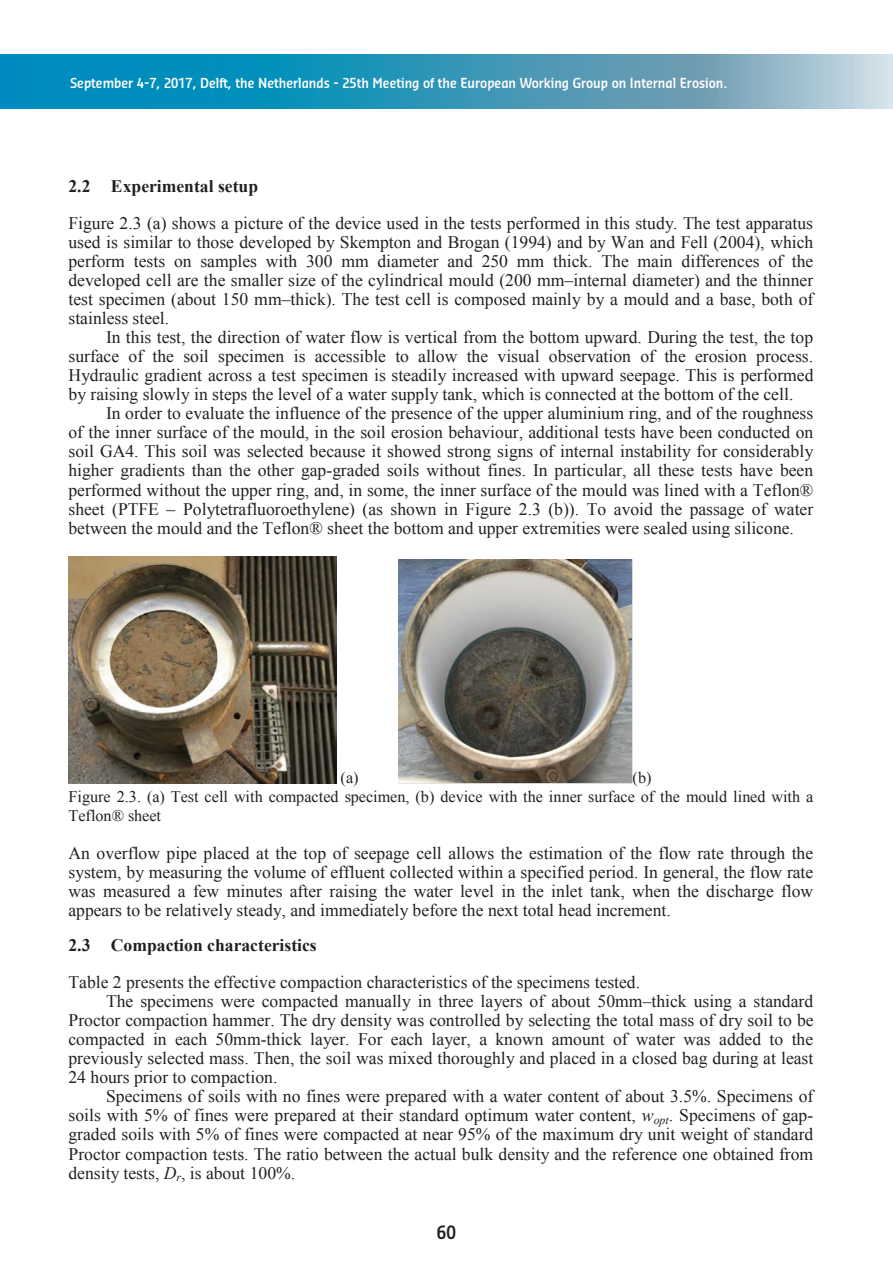
<style>
.page{position:relative;width:893px;height:1263px;background:#fff}
.page>*{position:absolute;margin:0;border:0;box-sizing:border-box;transform-origin:0 0}
.t1{font:600 18px "Sansa Con Pro";color:#231f20}
.t2{font:17.55px/19px "Times New Roman";color:#231f20}
.t3{font:16.2px/18.6px "Times New Roman";color:#231f20}
.t4{font:600 13.5px "Sansa Con Pro";color:#fff}
.s1{font-weight:700}
.s2{font-style:italic}
</style>
<div class="page">
<svg style="left:0;top:54px;width:893px;height:54px;background:#3f9cbd"></svg>
<img style="left:68px;top:557px;width:269px;height:227px">
<img style="left:399px;top:559px;width:234px;height:225px">
<p class="t4" style="left:70px;top:74px;width:659px">September 4-7, 2017, Delft, the Netherlands - 25th Meeting of the European Working Group on Internal Erosion.</p>
<p class="t2" style="left:69px;top:167px;width:746px;line-height:36.8px"><span class="s1">2.2 Experimental setup<br></span>Figure 2.3 (a) shows a picture of the device used in the tests performed in this study. The test apparatus</p>
<p class="t2" style="left:69px;top:232px;width:746px">used is similar to those developed by Skempton and Brogan (1994) and by Wan and Fell (2004), which</p>
<p class="t2" style="left:69px;top:251px;width:746px">perform tests on samples with 300 mm diameter and 250 mm thick. The main differences of the</p>
<p class="t2" style="left:69px;top:270px;width:746px">developed cell are the smaller size of the cylindrical mould (200 mm–internal diameter) and the thinner</p>
<p class="t2" style="left:69px;top:289px;width:746px">test specimen (about 150 mm–thick). The test cell is composed mainly by a mould and a base, both of</p>
<p class="t2" style="left:69px;top:308px;width:102px">stainless steel.</p>
<p class="t2" style="left:106px;top:327px;width:709px">In this test, the direction of water flow is vertical from the bottom upward. During the test, the top</p>
<p class="t2" style="left:69px;top:346px;width:746px">surface of the soil specimen is accessible to allow the visual observation of the erosion process.</p>
<p class="t2" style="left:69px;top:365px;width:746px">Hydraulic gradient across a test specimen is steadily increased with upward seepage. This is performed</p>
<p class="t2" style="left:69px;top:385px;width:726px">by raising slowly in steps the level of a water supply tank, which is connected at the bottom of the cell.</p>
<p class="t2" style="left:106px;top:404px;width:709px">In order to evaluate the influence of the presence of the upper aluminium ring, and of the roughness</p>
<p class="t2" style="left:69px;top:423px;width:746px">of the inner surface of the mould, in the soil erosion behaviour, additional tests have been conducted on</p>
<p class="t2" style="left:69px;top:442px;width:746px">soil GA4. This soil was selected because it showed strong signs of internal instability for considerably</p>
<p class="t2" style="left:69px;top:461px;width:746px">higher gradients than the other gap-graded soils without fines. In particular, all these tests have been</p>
<p class="t2" style="left:69px;top:480px;width:746px">performed without the upper ring, and, in some, the inner surface of the mould was lined with a Teflon®</p>
<p class="t2" style="left:69px;top:499px;width:746px">sheet (PTFE – Polytetrafluoroethylene) (as shown in Figure 2.3 (b)). To avoid the passage of water</p>
<p class="t2" style="left:69px;top:518px;width:727px">between the mould and the Teflon® sheet the bottom and upper extremities were sealed using silicone.</p>
<p class="t3" style="left:69px;top:768px;width:746px;text-indent:564px">(b)<br>Figure 2.3. (a) Test cell with compacted specimen, (b) device with the inner surface of the mould lined with a<br>Teflon® sheet</p>
<p class="t2" style="left:69px;top:843px;width:746px;text-align:justify">An overflow pipe placed at the top of seepage cell allows the estimation of the flow rate through the system, by measuring the volume of effluent collected within a specified period. In general, the flow rate was measured a few minutes after raising the water level in the inlet tank, when the discharge flow appears to be relatively steady, and immediately before the next total head increment.</p>
<p class="t2" style="left:69px;top:926px;width:573px;line-height:36.8px"><span class="s1">2.3 Compaction characteristics<br></span>Table 2 presents the effective compaction characteristics of the specimens tested.</p>
<p class="t2" style="left:106px;top:991px;width:709px">The specimens were compacted manually in three layers of about 50mm–thick using a standard</p>
<p class="t2" style="left:69px;top:1010px;width:746px">Proctor compaction hammer. The dry density was controlled by selecting the total mass of dry soil to be</p>
<p class="t2" style="left:69px;top:1029px;width:746px">compacted in each 50mm-thick layer. For each layer, a known amount of water was added to the</p>
<p class="t2" style="left:69px;top:1048px;width:746px">previously selected mass. Then, the soil was mixed thoroughly and placed in a closed bag during at least</p>
<p class="t2" style="left:69px;top:1067px;width:210px">24 hours prior to compaction.</p>
<p class="t2" style="left:106px;top:1086px;width:709px">Specimens of soils with no fines were prepared with a water content of about 3.5%. Specimens of</p>
<p class="t2" style="left:69px;top:1105px;width:746px">soils with 5% of fines were prepared at their standard optimum water content, <span class="s2">w</span><sub>opt</sub>. Specimens of gap-</p>
<p class="t2" style="left:69px;top:1125px;width:746px">graded soils with 5% of fines were compacted at near 95% of the maximum dry unit weight of standard</p>
<p class="t2" style="left:69px;top:1144px;width:746px">Proctor compaction tests. The ratio between the actual bulk density and the reference one obtained from</p>
<p class="t2" style="left:69px;top:1163px;width:228px">density tests, <span class="s2">D</span><sub>r</sub>, is about 100%.</p>
<p class="t3" style="left:341px;top:768px;width:20px">(a)</p>
<p class="t1" style="left:437px;top:1220px;width:21px">60</p>
</div>
